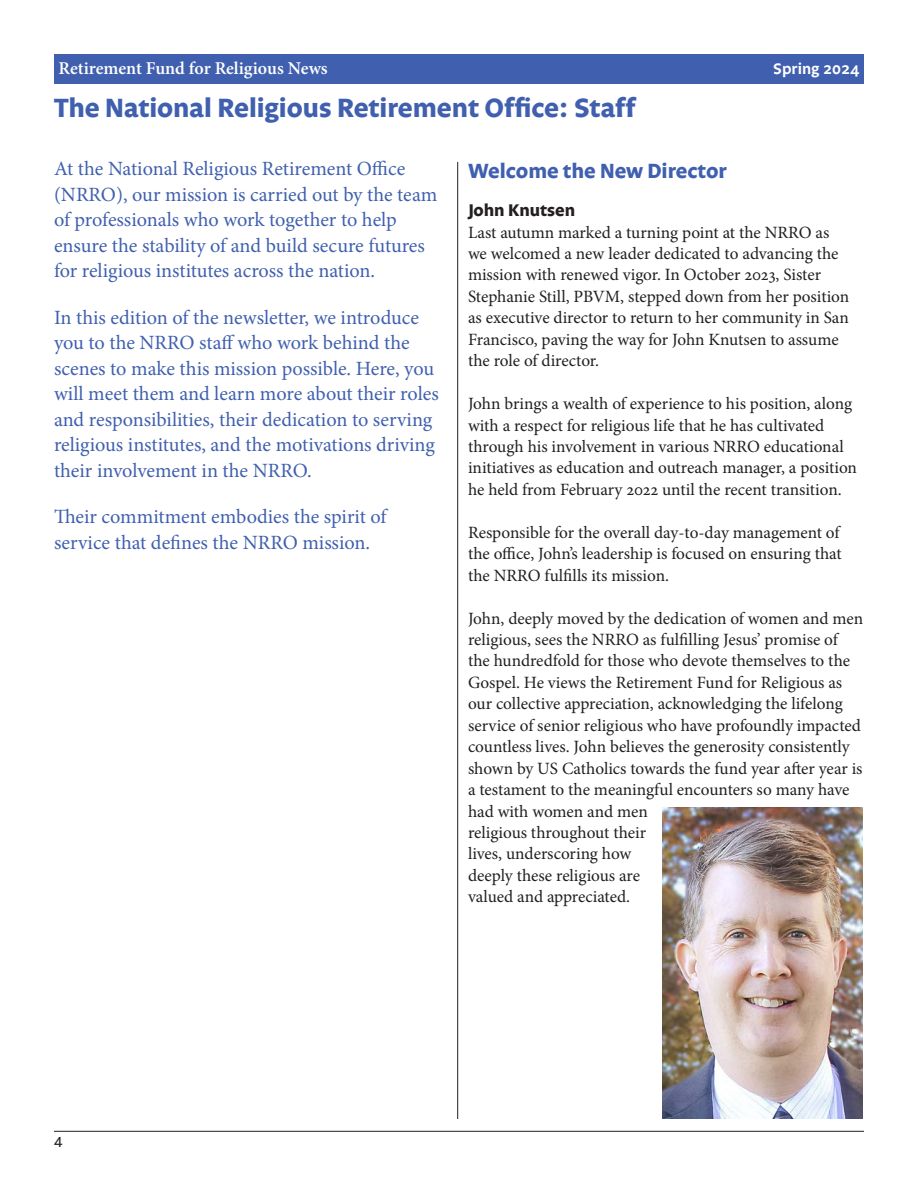
<style>
.page{position:relative;width:918px;height:1188px;background:#fff}
.page>*{position:absolute;margin:0;border:0;box-sizing:border-box;transform-origin:0 0}
.Story_Head{font:700 27px "Legato Pro";color:#4060af}
.Large_Subhead{font:700 21px "Legato Pro";color:#4060af}
.Text_Subhead_1{font:20.25px/25.5px "Minion Pro";color:#4060af}
.t1{font:600 18px "Minion Pro";letter-spacing:-.005em;color:#fff}
.Text{font:17.25px/21.5px "Minion Pro";color:#231f20}
.Text_Subhead_1-2{font:700 17.25px "Legato Pro";color:#231f20}
.t2{font:600 15.75px "Legato Pro";color:#fff}
.t3{font:15px "Legato Pro";color:#231f20}
</style>
<div class="page">
<hr style="left:54px;top:1131px;width:810px;height:1px;background:#231f20">
<div style="left:54px;top:54px;width:810px;height:30px;background:#4060af"></div>
<hr style="left:457px;top:162px;width:1px;height:957px;background:#231f20">
<img style="left:663px;top:808px;width:200px;height:311px">
<p class="t1" style="left:58px;top:56px;width:271px">Retirement Fund for Religious News</p>
<p class="t2" style="left:773px;top:59px;width:88px">Spring 2024</p>
<p class="Story_Head" style="left:54px;top:92px;width:583px">The National Religious Retirement Office: Staff</p>
<p class="Large_Subhead" style="left:468px;top:158px;width:260px">Welcome the New Director</p>
<p class="Text_Subhead_1" style="left:54px;top:156px;width:385px">At the National Religious Retirement Office (NRRO), our mission is carried out by the team of professionals who work together to help ensure the stability of and build secure futures for religious institutes across the nation.</p>
<p class="Text_Subhead_1" style="left:54px;top:305px;width:386px">In this edition of the newsletter, we introduce you to the NRRO staff who work behind the scenes to make this mission possible. Here, you will meet them and learn more about their roles and responsibilities, their dedication to serving religious institutes, and the motivations driving their involvement in the NRRO.</p>
<p class="Text_Subhead_1" style="left:54px;top:504px;width:334px">Their commitment embodies the spirit of service that defines the NRRO mission.</p>
<p class="Text_Subhead_1-2" style="left:468px;top:200px;width:109px">John Knutsen</p>
<p class="Text" style="left:468px;top:221px;width:383px">Last autumn marked a turning point at the NRRO as we welcomed a new leader dedicated to advancing the mission with renewed vigor. In October 2023, Sister Stephanie Still, PBVM, stepped down from her position as executive director to return to her community in San Francisco, paving the way for John Knutsen to assume the role of director.</p>
<p class="Text" style="left:468px;top:393px;width:391px">John brings a wealth of experience to his position, along with a respect for religious life that he has cultivated through his involvement in various NRRO educational initiatives as education and outreach manager, a position he held from February 2022 until the recent transition.</p>
<p class="Text" style="left:468px;top:522px;width:375px">Responsible for the overall day-to-day management of the office, John’s leadership is focused on ensuring that the NRRO fulfills its mission.</p>
<p class="Text" style="left:468px;top:607px;width:397px">John, deeply moved by the dedication of women and men religious, sees the NRRO as fulfilling Jesus’ promise of the hundredfold for those who devote themselves to the Gospel. He views the Retirement Fund for Religious as our collective appreciation, acknowledging the lifelong service of senior religious who have profoundly impacted countless lives. John believes the generosity consistently shown by US Catholics towards the fund year after year is a testament to the meaningful encounters so many have had with women and men<br>religious throughout their<br>lives, underscoring how<br>deeply these religious are<br>valued and appreciated.</p>
<p class="t3" style="left:54px;top:1133px;width:10px">4</p>
</div>
